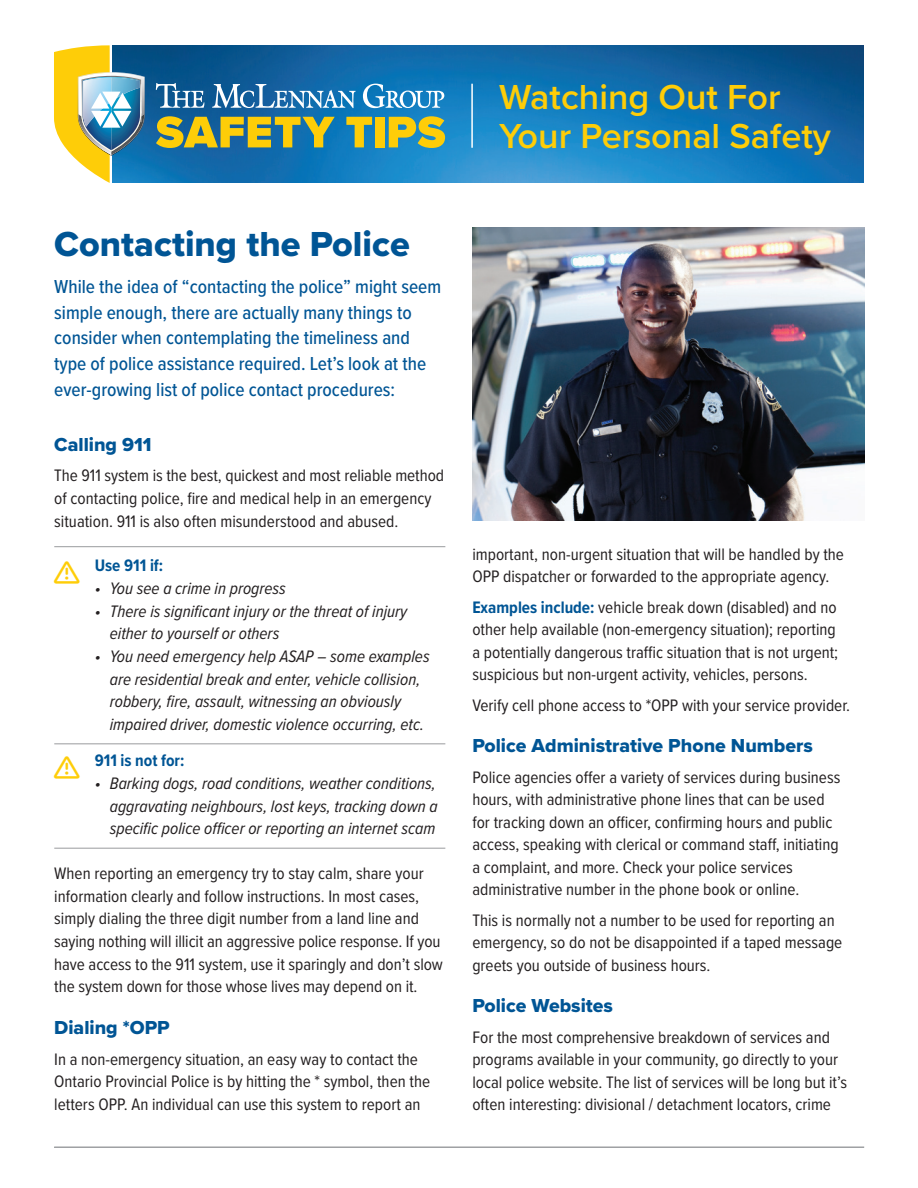
<style>
.page{position:relative;width:918px;height:1188px;background:#fff}
.page>*{position:absolute;margin:0;border:0;box-sizing:border-box;transform-origin:0 0}
.t1{font:600 36px/38.2px "Proxima Nova";color:#fecd08}
.Main_Page_Header{font:36px "Proxima Nova Extrabld";color:#005595}
.Intro_Paragraph{font:500 19.5px/25.7px "Proxima Nova Cond";color:#005595}
.Subheads{font:19.5px "Proxima Nova Extrabld";color:#005595}
.Body_Copy{font:17.25px/22.5px "Proxima Nova Cond";color:#231f20}
.Highlight_Text{font:italic 17.25px/22.6px "Proxima Nova Cond";color:#231f20}
.Highlight_Text-2{font:700 17.25px "Proxima Nova Cond";color:#005595}
.s1{color:#fecd08}
.s2{font-weight:700;color:#005595}
</style>
<div class="page">
<img style="left:145px;top:45px;width:719px;height:138px">
<hr style="left:471px;top:84px;width:2px;height:64px;background:#fff">
<svg style="left:156px;top:83px;width:48px;height:25px"></svg>
<svg style="left:212px;top:84px;width:144px;height:24px"></svg>
<svg style="left:363px;top:84px;width:81px;height:24px"></svg>
<svg style="left:156px;top:116px;width:179px;height:32px;background:#949f4f"></svg>
<svg style="left:346px;top:117px;width:26px;height:30px"></svg>
<div style="left:375px;top:117px;width:10px;height:30px;background:#fecd08"></div>
<svg style="left:389px;top:116px;width:56px;height:32px;background:#adb44c"></svg>
<svg style="left:54px;top:45px;width:91px;height:138px"></svg>
<hr style="left:54px;top:1147px;width:810px;height:1px;background:#999b9e">
<hr style="left:54px;top:546px;width:391px;height:1px;background:#999b9e">
<hr style="left:54px;top:744px;width:391px;height:1px;background:#999b9e">
<hr style="left:54px;top:848px;width:391px;height:1px;background:#999b9e">
<img style="left:473px;top:228px;width:391px;height:292px">
<h1 class="t1" style="left:499px;top:77px;width:333px">Watching Out For<br>Your Personal Safety</h1>
<p class="Main_Page_Header" style="left:54px;top:217px;width:357px">Contacting the Police</p>
<p class="Intro_Paragraph" style="left:54px;top:273px;width:388px">While the idea of “contacting the police” might seem simple enough, there are actually many things to consider when contemplating the timeliness and type of police assistance required. Let’s look at the ever-growing list of police contact procedures:</p>
<p class="Subheads" style="left:54px;top:430px;width:99px">Calling 911</p>
<p class="Body_Copy" style="left:54px;top:464px;width:391px">The 911 system is the best, quickest and most reliable method of contacting police, fire and medical help in an emergency situation. 911 is also often misunderstood and abused.</p>
<p class="Highlight_Text-2" style="left:54px;top:553px;width:110px"><span class="s1">●▼□■▼■●</span> Use 911 if:</p>
<p class="Highlight_Text" style="left:95px;top:576px;width:193px">• You see a crime in progress</p>
<p class="Highlight_Text" style="left:110px;top:599px;width:299px;text-indent:-15px">• There is significant injury or the threat of injury either to yourself or others</p>
<p class="Highlight_Text" style="left:110px;top:644px;width:321px;text-indent:-15px">• You need emergency help ASAP – some examples are residential break and enter, vehicle collision, robbery, fire, assault, witnessing an obviously impaired driver, domestic violence occurring, etc.</p>
<p class="Highlight_Text-2" style="left:54px;top:748px;width:132px"><span class="s1">●▼□■▼■●</span> 911 is not for:</p>
<p class="Highlight_Text" style="left:110px;top:771px;width:330px;text-align:justify;text-indent:-15px">• Barking dogs, road conditions, weather conditions, aggravating neighbours, lost keys, tracking down a specific police officer or reporting an internet scam</p>
<p class="Body_Copy" style="left:54px;top:861px;width:390px">When reporting an emergency try to stay calm, share your information clearly and follow instructions. In most cases, simply dialing the three digit number from a land line and saying nothing will illicit an aggressive police response. If you have access to the 911 system, use it sparingly and don’t slow the system down for those whose lives may depend on it.</p>
<p class="Subheads" style="left:54px;top:1013px;width:117px">Dialing *OPP</p>
<p class="Body_Copy" style="left:54px;top:1047px;width:377px">In a non-emergency situation, an easy way to contact the<br>Ontario Provincial Police is by hitting the * symbol, then the letters OPP. An individual can use this system to report an</p>
<p class="Body_Copy" style="left:472px;top:542px;width:373px">important, non-urgent situation that will be handled by the<br>OPP dispatcher or forwarded to the appropriate agency.</p>
<p class="Body_Copy" style="left:472px;top:595px;width:367px"><span class="s2">Examples include:</span> vehicle break down (disabled) and no other help available (non-emergency situation); reporting a potentially dangerous traffic situation that is not urgent; suspicious but non-urgent activity, vehicles, persons.</p>
<p class="Body_Copy" style="left:472px;top:693px;width:379px">Verify cell phone access to *OPP with your service provider.</p>
<p class="Subheads" style="left:472px;top:731px;width:342px">Police Administrative Phone Numbers</p>
<p class="Body_Copy" style="left:472px;top:765px;width:370px">Police agencies offer a variety of services during business hours, with administrative phone lines that can be used for tracking down an officer, confirming hours and public access, speaking with clerical or command staff, initiating a complaint, and more. Check your police services administrative number in the phone book or online.</p>
<p class="Body_Copy" style="left:472px;top:908px;width:371px">This is normally not a number to be used for reporting an emergency, so do not be disappointed if a taped message greets you outside of business hours.</p>
<p class="Subheads" style="left:472px;top:991px;width:142px">Police Websites</p>
<p class="Body_Copy" style="left:472px;top:1025px;width:376px">For the most comprehensive breakdown of services and programs available in your community, go directly to your local police website. The list of services will be long but it’s often interesting: divisional / detachment locators, crime</p>
</div>
